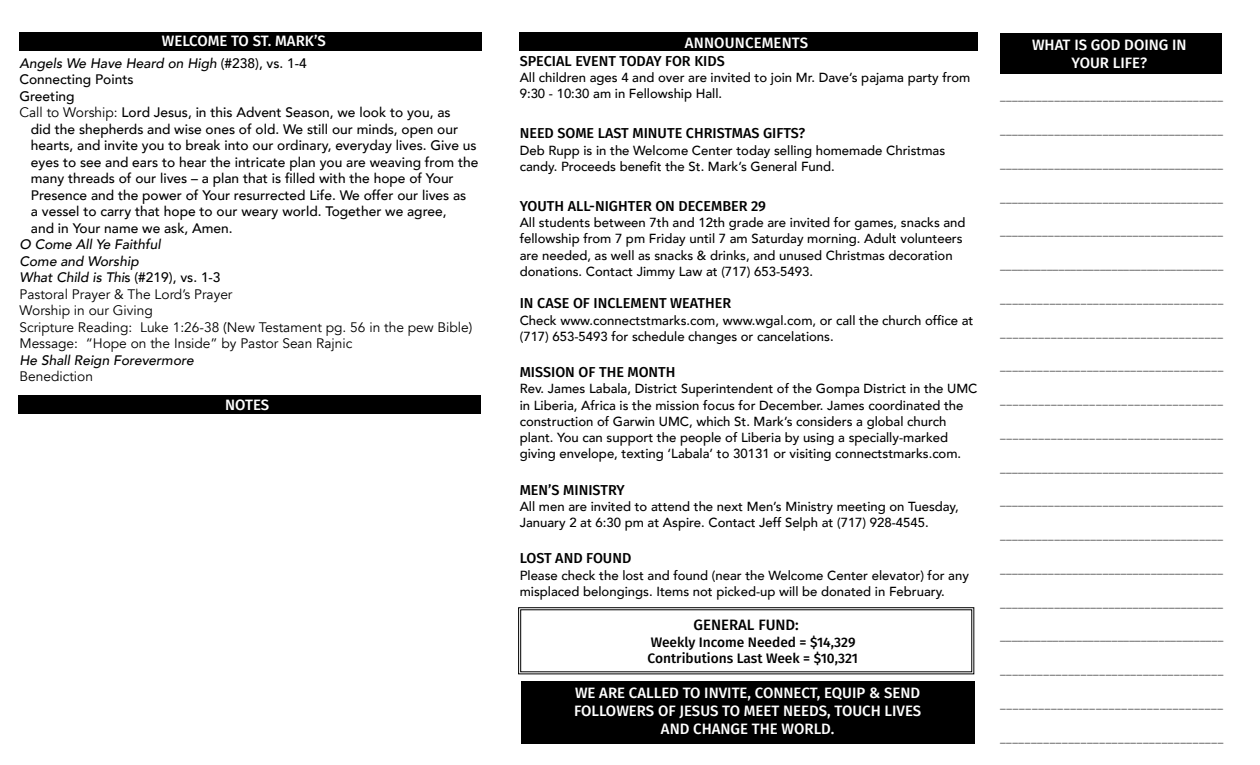
<style>
.page{position:relative;width:1260px;height:765px;background:#fff}
.page>*{position:absolute;margin:0;border:0;box-sizing:border-box;transform-origin:0 0}
.t1{font:500 15px/18px "Fira Sans";color:#fff;text-align:center}
.t2{font:500 15px "Fira Sans";color:#000}
.t3{font:500 14.38px "Fira Sans";color:#000}
.t4{font:500 13.75px "Avenir";color:#000}
.t5{font:13.75px/16.5px "Avenir";color:#000}
.t6{font:italic 500 13.75px "Avenir";color:#000}
.t7{font:500 13.75px/16.5px "Fira Sans";color:#000}
.t8{font:500 13.12px/16.2px "Avenir";color:#000}
.t9{font:11.25px "Avenir";color:#000}
.s1{font-style:normal}
.s2{font-weight:400}
.s3{font-weight:500;font-style:italic}
.s4{font-weight:500}
</style>
<div class="page">
<div style="left:19px;top:32px;width:463px;height:19px;background:#000"></div>
<div style="left:521px;top:681px;width:453px;height:63px;background:#000"></div>
<div style="left:519px;top:33px;width:459px;height:18px;background:#000"></div>
<div style="left:1000px;top:34px;width:222px;height:40px;background:#000"></div>
<svg style="left:518px;top:607px;width:456px;height:67px"></svg>
<div style="left:19px;top:395px;width:462px;height:18px;background:#000"></div>
<p class="t1" style="left:162px;top:31px;width:166px">WELCOME TO ST. MARK’S</p>
<p class="t6" style="left:19px;top:55px;width:289px">Angels We Have Heard on High <span class="s1">(#238), vs. 1-4</span></p>
<p class="t4" style="left:19px;top:67px;width:116px">Connecting Points</p>
<p class="t4" style="left:19px;top:84px;width:57px">Greeting</p>
<p class="t4" style="left:19px;top:100px;width:433px"><span class="s2">Call to Worship:</span> Lord Jesus, in this Advent Season, we look to you, as</p>
<p class="t4" style="left:31px;top:117px;width:429px">did the shepherds and wise ones of old. We still our minds, open our</p>
<p class="t4" style="left:31px;top:133px;width:447px">hearts, and invite you to break into our ordinary, everyday lives. Give us</p>
<p class="t4" style="left:31px;top:150px;width:449px">eyes to see and ears to hear the intricate plan you are weaving from the</p>
<p class="t4" style="left:31px;top:166px;width:424px">many threads of our lives – a plan that is filled with the hope of Your</p>
<p class="t4" style="left:31px;top:183px;width:437px">Presence and the power of Your resurrected Life. We offer our lives as</p>
<p class="t4" style="left:31px;top:199px;width:417px">a vessel to carry that hope to our weary world. Together we agree,</p>
<p class="t4" style="left:31px;top:216px;width:203px">and in Your name we ask, Amen.</p>
<p class="t5" style="left:19px;top:236px;width:455px"><span class="s3">O Come All Ye Faithful<br>Come and Worship<br>What Child is Thi</span><span class="s4">s (#219), vs. 1-3<br></span>Pastoral Prayer &amp; The Lord’s Prayer<br>Worship in our Giving<br>Scripture Reading: Luke 1:26-38 (New Testament pg. 56 in the pew Bible)<br>Message: “Hope on the Inside” by Pastor Sean Rajnic</p>
<p class="t6" style="left:19px;top:352px;width:176px">He Shall Reign Forevermore</p>
<p class="t5" style="left:19px;top:368px;width:75px">Benediction</p>
<p class="t1" style="left:225px;top:395px;width:46px">NOTES</p>
<p class="t1" style="left:685px;top:33px;width:125px">ANNOUNCEMENTS</p>
<p class="t1" style="left:1032px;top:35px;width:156px">WHAT IS GOD DOING IN<br>YOUR LIFE?</p>
<p class="t9" style="left:1000px;top:90px;width:225px">_____________________________________</p>
<p class="t9" style="left:1000px;top:124px;width:225px">_____________________________________</p>
<p class="t9" style="left:1000px;top:157px;width:225px">_____________________________________</p>
<p class="t9" style="left:1000px;top:191px;width:225px">_____________________________________</p>
<p class="t9" style="left:1000px;top:225px;width:225px">_____________________________________</p>
<p class="t9" style="left:1000px;top:259px;width:225px">______________________________________</p>
<p class="t9" style="left:1000px;top:292px;width:225px">____________________________________</p>
<p class="t9" style="left:1000px;top:326px;width:225px">___________________________________</p>
<p class="t9" style="left:1000px;top:360px;width:225px">____________________________________</p>
<p class="t9" style="left:1000px;top:394px;width:225px">___________________________________</p>
<p class="t9" style="left:1000px;top:427px;width:225px">___________________________________</p>
<p class="t9" style="left:1000px;top:461px;width:225px">_____________________________________</p>
<p class="t9" style="left:1000px;top:495px;width:225px">_____________________________________</p>
<p class="t9" style="left:1000px;top:529px;width:225px">_____________________________________</p>
<p class="t9" style="left:1000px;top:562px;width:225px">_____________________________________</p>
<p class="t9" style="left:1000px;top:596px;width:225px">_____________________________________</p>
<p class="t9" style="left:1000px;top:630px;width:225px">______________________________________</p>
<p class="t9" style="left:1000px;top:664px;width:225px">____________________________________</p>
<p class="t9" style="left:1000px;top:697px;width:225px">___________________________________</p>
<p class="t9" style="left:1000px;top:731px;width:225px">____________________________________</p>
<p class="t3" style="left:520px;top:49px;width:207px">SPECIAL EVENT TODAY FOR KIDS</p>
<p class="t8" style="left:520px;top:69px;width:452px">All children ages 4 and over are invited to join Mr. Dave’s pajama party from<br>9:30 - 10:30 am in Fellowship Hall.</p>
<p class="t3" style="left:520px;top:122px;width:287px">NEED SOME LAST MINUTE CHRISTMAS GIFTS?</p>
<p class="t8" style="left:520px;top:141px;width:427px">Deb Rupp is in the Welcome Center today selling homemade Christmas candy. Proceeds benefit the St. Mark’s General Fund.</p>
<p class="t3" style="left:520px;top:194px;width:248px">YOUTH ALL-NIGHTER ON DECEMBER 29</p>
<p class="t8" style="left:520px;top:214px;width:447px">All students between 7th and 12th grade are invited for games, snacks and fellowship from 7 pm Friday until 7 am Saturday morning. Adult volunteers are needed, as well as snacks &amp; drinks, and unused Christmas decoration donations. Contact Jimmy Law at (717) 653-5493.</p>
<p class="t3" style="left:520px;top:292px;width:213px">IN CASE OF INCLEMENT WEATHER</p>
<p class="t8" style="left:520px;top:311px;width:455px">Check www.connectstmarks.com, www.wgal.com, or call the church office at (717) 653-5493 for schedule changes or cancelations.</p>
<p class="t3" style="left:520px;top:361px;width:157px">MISSION OF THE MONTH</p>
<p class="t8" style="left:520px;top:380px;width:459px">Rev. James Labala, District Superintendent of the Gompa District in the UMC in Liberia, Africa is the mission focus for December. James coordinated the construction of Garwin UMC, which St. Mark’s considers a global church plant. You can support the people of Liberia by using a specially-marked giving envelope, texting ‘Labala’ to 30131 or visiting connectstmarks.com.</p>
<p class="t3" style="left:520px;top:478px;width:106px">MEN’S MINISTRY</p>
<p class="t8" style="left:520px;top:498px;width:441px">All men are invited to attend the next Men’s Ministry meeting on Tuesday,<br>January 2 at 6:30 pm at Aspire. Contact Jeff Selph at (717) 928-4545.</p>
<p class="t3" style="left:520px;top:547px;width:113px">LOST AND FOUND</p>
<p class="t8" style="left:520px;top:566px;width:451px">Please check the lost and found (near the Welcome Center elevator) for any misplaced belongings. Items not picked-up will be donated in February.</p>
<p class="t2" style="left:694px;top:613px;width:107px">GENERAL FUND:</p>
<p class="t7" style="left:648px;top:633px;width:212px">Weekly Income Needed = $14,329<br>Contributions Last Week = $10,321</p>
<p class="t1" style="left:574px;top:683px;width:349px">WE ARE CALLED TO INVITE, CONNECT, EQUIP &amp; SEND<br>FOLLOWERS OF JESUS TO MEET NEEDS, TOUCH LIVES<br>AND CHANGE THE WORLD.</p>
</div>
